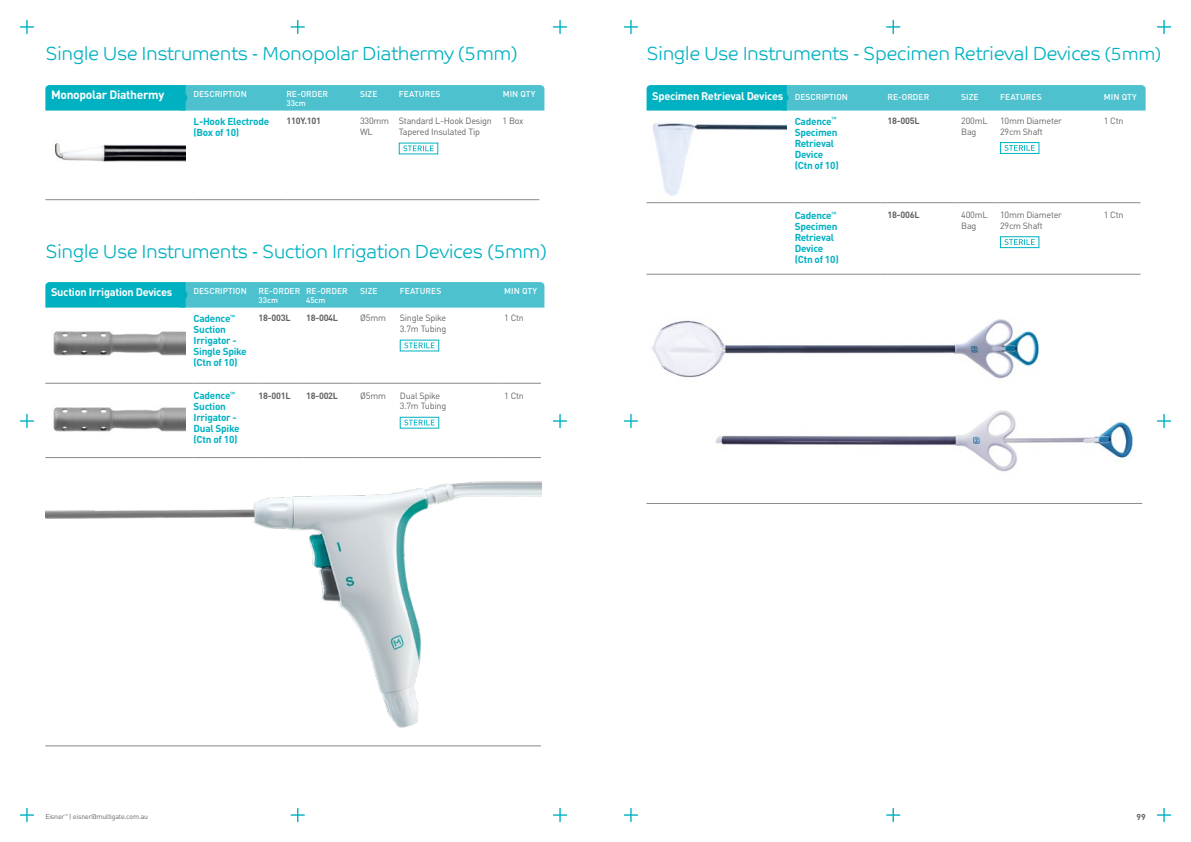
<style>
.page{position:relative;width:1191px;height:842px;background:#fff}
.page>*{position:absolute;margin:0;border:0;box-sizing:border-box;transform-origin:0 0}
.t1{font:300 19px "Co Text";letter-spacing:-.03em;color:#00b1c1}
.t2{font:700 12px "DIN Pro";letter-spacing:-.025em;color:#fff}
.t3{font:700 11px "DIN Pro";letter-spacing:-.025em;color:#fff}
.t4{font:700 10px/11px "DIN Pro";letter-spacing:-.025em;color:#00b1c1}
.t5{font:9px/10.8px "DIN Pro";letter-spacing:-.025em;color:#636466}
.t6{font:700 9px "DIN Pro";letter-spacing:-.025em;color:#636466}
.t7{font:500 8.5px "DIN Pro";color:#fff}
.t8{font:700 8.5px "DIN Pro";color:#636466}
.t9{font:500 8px "DIN Pro";color:#fff}
.t10{font:7px "DIN Pro";letter-spacing:-.025em;color:#636466}
.s1{font-size:18px}
.s2{font-weight:500;font-size:8.5px}
</style>
<div class="page">
<svg style="left:624px;top:20px;width:14px;height:14px"></svg>
<svg style="left:624px;top:808px;width:14px;height:14px"></svg>
<svg style="left:20px;top:20px;width:14px;height:14px"></svg>
<svg style="left:20px;top:808px;width:14px;height:14px"></svg>
<svg style="left:1157px;top:20px;width:14px;height:14px"></svg>
<svg style="left:1157px;top:808px;width:14px;height:14px"></svg>
<svg style="left:553px;top:20px;width:14px;height:14px"></svg>
<svg style="left:553px;top:808px;width:14px;height:14px"></svg>
<svg style="left:886px;top:808px;width:14px;height:14px"></svg>
<svg style="left:291px;top:20px;width:14px;height:14px"></svg>
<svg style="left:291px;top:808px;width:14px;height:14px"></svg>
<svg style="left:624px;top:414px;width:14px;height:14px"></svg>
<svg style="left:20px;top:414px;width:14px;height:14px"></svg>
<svg style="left:1157px;top:414px;width:14px;height:14px"></svg>
<svg style="left:553px;top:414px;width:14px;height:14px"></svg>
<svg style="left:886px;top:20px;width:14px;height:14px"></svg>
<img style="left:55px;top:143px;width:130px;height:19px">
<img style="left:45px;top:481px;width:496px;height:247px">
<svg style="left:45px;top:85px;width:499px;height:26px;background:#3bbdcb"></svg>
<hr style="left:45px;top:199px;width:148px;height:1px;background:#87898c">
<hr style="left:193px;top:199px;width:93px;height:1px;background:#87898c">
<hr style="left:286px;top:199px;width:71px;height:1px;background:#87898c">
<hr style="left:357px;top:199px;width:39px;height:1px;background:#87898c">
<hr style="left:396px;top:199px;width:104px;height:1px;background:#87898c">
<hr style="left:500px;top:199px;width:39px;height:1px;background:#87898c">
<svg style="left:403px;top:145px;width:30px;height:6px"></svg>
<svg style="left:45px;top:282px;width:499px;height:26px;background:#3bbdcb"></svg>
<hr style="left:45px;top:457px;width:148px;height:1px;background:#87898c">
<hr style="left:193px;top:457px;width:66px;height:1px;background:#87898c">
<hr style="left:259px;top:457px;width:44px;height:1px;background:#87898c">
<hr style="left:303px;top:457px;width:54px;height:1px;background:#87898c">
<hr style="left:357px;top:457px;width:40px;height:1px;background:#87898c">
<hr style="left:397px;top:457px;width:104px;height:1px;background:#87898c">
<hr style="left:501px;top:457px;width:40px;height:1px;background:#87898c">
<hr style="left:45px;top:383px;width:148px;height:1px;background:#87898c">
<hr style="left:193px;top:383px;width:66px;height:1px;background:#87898c">
<hr style="left:259px;top:383px;width:44px;height:1px;background:#87898c">
<hr style="left:303px;top:383px;width:54px;height:1px;background:#87898c">
<hr style="left:357px;top:383px;width:40px;height:1px;background:#87898c">
<hr style="left:397px;top:383px;width:104px;height:1px;background:#87898c">
<hr style="left:501px;top:383px;width:40px;height:1px;background:#87898c">
<svg style="left:404px;top:342px;width:30px;height:6px"></svg>
<div style="left:400px;top:417px;width:39px;height:11px;border:1px solid #00b1c1"></div>
<svg style="left:404px;top:420px;width:30px;height:5px"></svg>
<img style="left:53px;top:331px;width:132px;height:25px">
<img style="left:53px;top:407px;width:132px;height:25px">
<hr style="left:45px;top:746px;width:496px;height:1px;background:#87898c">
<img style="left:652px;top:123px;width:134px;height:73px">
<svg style="left:646px;top:85px;width:499px;height:26px;background:#3bbdcb"></svg>
<img style="left:651px;top:319px;width:388px;height:60px">
<img style="left:715px;top:410px;width:418px;height:62px">
<hr style="left:646px;top:202px;width:148px;height:1px;background:#87898c">
<hr style="left:794px;top:202px;width:93px;height:1px;background:#87898c">
<hr style="left:887px;top:202px;width:71px;height:1px;background:#87898c">
<hr style="left:958px;top:202px;width:39px;height:1px;background:#87898c">
<hr style="left:997px;top:202px;width:104px;height:1px;background:#87898c">
<hr style="left:1101px;top:202px;width:39px;height:1px;background:#87898c">
<hr style="left:646px;top:274px;width:148px;height:1px;background:#87898c">
<hr style="left:794px;top:274px;width:93px;height:1px;background:#87898c">
<hr style="left:887px;top:274px;width:71px;height:1px;background:#87898c">
<hr style="left:958px;top:274px;width:39px;height:1px;background:#87898c">
<hr style="left:997px;top:274px;width:104px;height:1px;background:#87898c">
<hr style="left:1101px;top:274px;width:39px;height:1px;background:#87898c">
<div style="left:1000px;top:142px;width:39px;height:12px;border:1px solid #00b1c1"></div>
<svg style="left:1004px;top:145px;width:30px;height:6px"></svg>
<div style="left:1000px;top:236px;width:39px;height:12px;border:1px solid #00b1c1"></div>
<svg style="left:1004px;top:239px;width:30px;height:6px"></svg>
<hr style="left:646px;top:503px;width:496px;height:1px;background:#87898c">
<h1 class="t1" style="left:45px;top:43px;width:474px">Single Use Instruments - Monopolar Diathermy (5mm)</h1>
<p class="t2" style="left:51px;top:86px;width:115px">Monopolar Diathermy</p>
<p class="t7" style="left:193px;top:88px;width:55px">DESCRIPTION</p>
<p class="t7" style="left:286px;top:88px;width:43px">RE-ORDER</p>
<p class="t9" style="left:286px;top:97px;width:21px">33cm</p>
<p class="t7" style="left:360px;top:88px;width:19px">SIZE</p>
<p class="t7" style="left:399px;top:88px;width:43px">FEATURES</p>
<p class="t7" style="left:502px;top:88px;width:34px">MIN QTY</p>
<p class="t4" style="left:193px;top:115px;width:77px">L-Hook Electrode (Box of 10)</p>
<p class="t6" style="left:286px;top:114px;width:36px">110Y.101</p>
<p class="t5" style="left:360px;top:115px;width:31px">330mm<br>WL</p>
<p class="t5" style="left:399px;top:115px;width:94px">Standard L-Hook Design<br>Tapered Insulated Tip</p>
<p class="t5" style="left:502px;top:115px;width:22px">1 Box</p>
<h1 class="t1" style="left:45px;top:240px;width:503px">Single Use Instruments - Suction Irrigation Devices (5mm)</h1>
<p class="t3" style="left:51px;top:283px;width:123px">Suction Irrigation Devices</p>
<p class="t7" style="left:193px;top:285px;width:55px">DESCRIPTION</p>
<p class="t7" style="left:259px;top:285px;width:43px">RE-ORDER</p>
<p class="t9" style="left:259px;top:294px;width:21px">33cm</p>
<p class="t7" style="left:306px;top:285px;width:43px">RE-ORDER</p>
<p class="t9" style="left:306px;top:294px;width:21px">45cm</p>
<p class="t7" style="left:360px;top:285px;width:19px">SIZE</p>
<p class="t7" style="left:400px;top:285px;width:43px">FEATURES</p>
<p class="t7" style="left:504px;top:285px;width:34px">MIN QTY</p>
<p class="t4" style="left:193px;top:312px;width:55px">Cadence<sup>™<br></sup>Suction<br>Irrigator -<br>Single Spike (Ctn of 10)</p>
<p class="t6" style="left:259px;top:311px;width:34px">18-003L</p>
<p class="t6" style="left:306px;top:311px;width:34px">18-004L</p>
<p class="t5" style="left:360px;top:312px;width:27px">Ø5mm</p>
<p class="t5" style="left:400px;top:312px;width:48px">Single Spike<br>3.7m Tubing</p>
<p class="t5" style="left:504px;top:312px;width:21px">1 Ctn</p>
<p class="t4" style="left:193px;top:390px;width:47px">Cadence<sup>™<br></sup>Suction<br>Irrigator -<br>Dual Spike (Ctn of 10)</p>
<p class="t6" style="left:259px;top:388px;width:34px">18-001L</p>
<p class="t6" style="left:306px;top:388px;width:34px">18-002L</p>
<p class="t5" style="left:360px;top:389px;width:27px">Ø5mm</p>
<p class="t5" style="left:400px;top:389px;width:48px">Dual Spike<br>3.7m Tubing</p>
<p class="t5" style="left:504px;top:389px;width:21px">1 Ctn</p>
<h1 class="t1" style="left:646px;top:43px;width:516px">Single Use Instruments - Specimen Retrieval Devices <span class="s1">(5mm)</span></h1>
<p class="t3" style="left:652px;top:88px;width:197px">Specimen Retrieval Devices <span class="s2">DESCRIPTION</span></p>
<p class="t7" style="left:887px;top:90px;width:43px">RE-ORDER</p>
<p class="t7" style="left:961px;top:90px;width:19px">SIZE</p>
<p class="t7" style="left:1000px;top:90px;width:43px">FEATURES</p>
<p class="t7" style="left:1103px;top:90px;width:34px">MIN QTY</p>
<p class="t4" style="left:794px;top:115px;width:46px">Cadence<sup>™<br></sup>Specimen<br>Retrieval<br>Device (Ctn of 10)</p>
<p class="t6" style="left:887px;top:114px;width:34px">18-005L</p>
<p class="t5" style="left:961px;top:115px;width:28px">200mL<br>Bag</p>
<p class="t5" style="left:1000px;top:115px;width:64px">10mm Diameter<br>29cm Shaft</p>
<p class="t5" style="left:1103px;top:115px;width:21px">1 Ctn</p>
<p class="t4" style="left:794px;top:209px;width:46px">Cadence<sup>™<br></sup>Specimen<br>Retrieval<br>Device (Ctn of 10)</p>
<p class="t6" style="left:887px;top:208px;width:34px">18-006L</p>
<p class="t5" style="left:961px;top:209px;width:28px">400mL<br>Bag</p>
<p class="t5" style="left:1000px;top:209px;width:64px">10mm Diameter<br>29cm Shaft</p>
<p class="t5" style="left:1103px;top:209px;width:21px">1 Ctn</p>
<p class="t10" style="left:45px;top:811px;width:104px">Eisner<sup>™</sup> | eisner@multigate.com.au</p>
<p class="t8" style="left:1136px;top:810px;width:11px">99</p>
</div>
